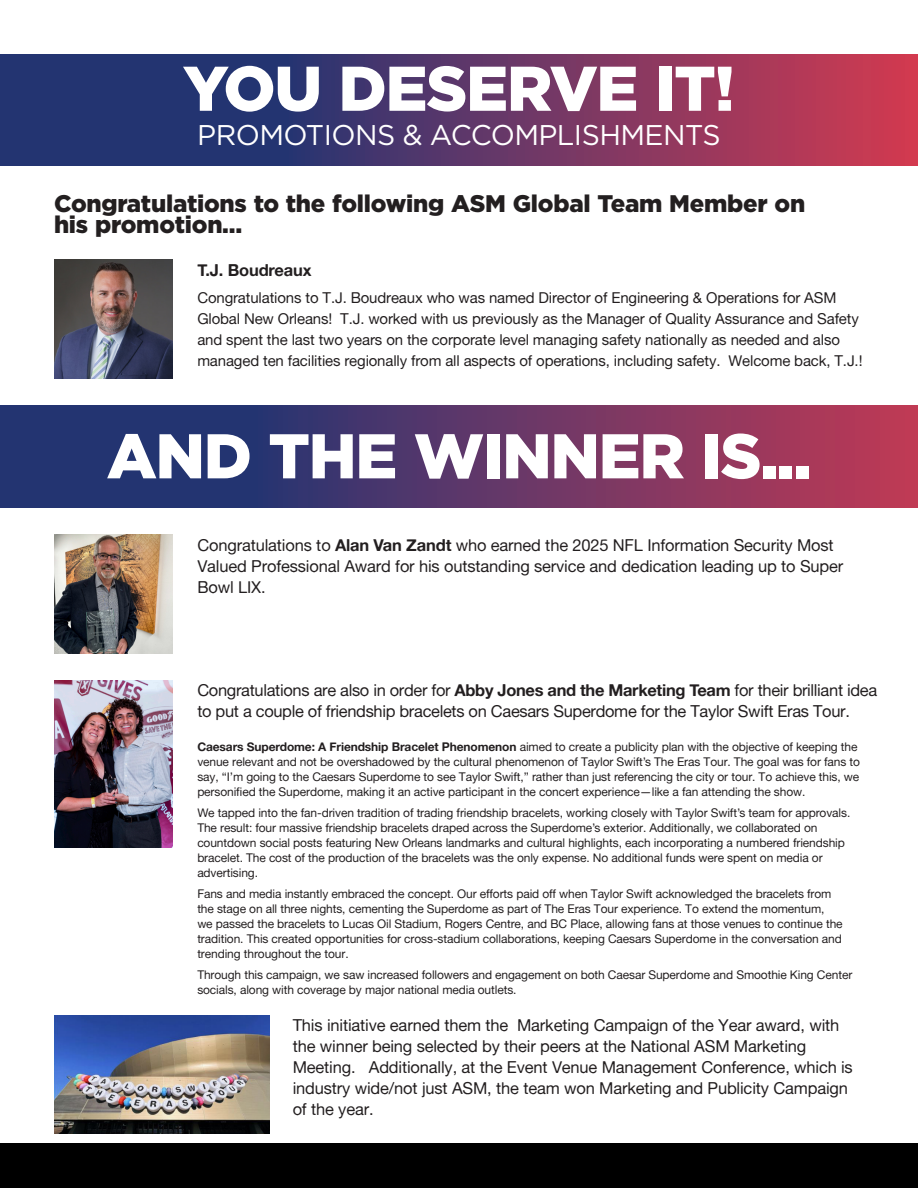
<style>
.page{position:relative;width:918px;height:1188px;background:#fff}
.page>*{position:absolute;margin:0;border:0;box-sizing:border-box;transform-origin:0 0}
.t1{font:900 63px "Gotham";letter-spacing:-.02em;color:#fff}
.t2{font:28.5px "Gotham";letter-spacing:-.02em;color:#fff}
.Body{font:900 24px/21px "Gotham";letter-spacing:-.01em;color:#231f20}
.Body-2{font:16.5px/21px "Alte Haas Grotesk";letter-spacing:-.01em;color:#231f20}
.Body-3{font:16.5px "Alte Haas Grotesk Bold";letter-spacing:-.01em;color:#231f20}
.Body-4{font:15px/21px "Alte Haas Grotesk";letter-spacing:-.01em;color:#231f20}
.Body-5{font:12px/15px "Alte Haas Grotesk";letter-spacing:-.01em;color:#231f20}
.s1{font-family:"Alte Haas Grotesk Bold"}
</style>
<div class="page">
<div style="left:0;top:1143px;width:918px;height:45px;background:#000"></div>
<svg style="left:0;top:54px;width:918px;height:112px;background:#623666"></svg>
<img style="left:54px;top:260px;width:119px;height:119px">
<img style="left:54px;top:535px;width:119px;height:118px">
<svg style="left:0;top:406px;width:918px;height:102px;background:#5f3667"></svg>
<img style="left:54px;top:680px;width:119px;height:168px">
<img style="left:54px;top:1015px;width:216px;height:119px">
<h1 class="t1" style="left:183px;top:45px;width:553px">YOU DESERVE IT!</h1>
<p class="t2" style="left:197px;top:117px;width:525px">PROMOTIONS &amp; ACCOMPLISHMENTS</p>
<p class="Body" style="left:54px;top:193px;width:753px">Congratulations to the following ASM Global Team Member on his promotion…</p>
<p class="Body-3" style="left:197px;top:260px;width:116px">T.J. Boudreaux</p>
<p class="Body-4" style="left:197px;top:287px;width:667px">Congratulations to T.J. Boudreaux who was named Director of Engineering &amp; Operations for ASM Global New Orleans! T.J. worked with us previously as the Manager of Quality Assurance and Safety and spent the last two years on the corporate level managing safety nationally as needed and also managed ten facilities regionally from all aspects of operations, including safety. Welcome back, T.J.!</p>
<h1 class="t1" style="left:107px;top:413px;width:706px">AND THE WINNER IS...</h1>
<p class="Body-2" style="left:197px;top:534px;width:648px">Congratulations to <span class="s1">Alan Van Zandt</span> who earned the 2025 NFL Information Security Most<br>Valued Professional Award for his outstanding service and dedication leading up to Super<br>Bowl LIX.</p>
<p class="Body-2" style="left:197px;top:680px;width:681px">Congratulations are also in order for <span class="s1">Abby Jones and the Marketing Team</span> for their brilliant idea to put a couple of friendship bracelets on Caesars Superdome for the Taylor Swift Eras Tour.</p>
<p class="Body-5" style="left:197px;top:740px;width:664px"><span class="s1">Caesars Superdome: A Friendship Bracelet Phenomenon</span> aimed to create a publicity plan with the objective of keeping the venue relevant and not be overshadowed by the cultural phenomenon of Taylor Swift’s The Eras Tour. The goal was for fans to say, “I’m going to the Caesars Superdome to see Taylor Swift,” rather than just referencing the city or tour. To achieve this, we personified the Superdome, making it an active participant in the concert experience—like a fan attending the show.</p>
<p class="Body-5" style="left:197px;top:806px;width:655px">We tapped into the fan-driven tradition of trading friendship bracelets, working closely with Taylor Swift’s team for approvals.<br>The result: four massive friendship bracelets draped across the Superdome’s exterior. Additionally, we collaborated on countdown social posts featuring New Orleans landmarks and cultural highlights, each incorporating a numbered friendship bracelet. The cost of the production of the bracelets was the only expense. No additional funds were spent on media or advertising.</p>
<p class="Body-5" style="left:197px;top:887px;width:647px">Fans and media instantly embraced the concept. Our efforts paid off when Taylor Swift acknowledged the bracelets from the stage on all three nights, cementing the Superdome as part of The Eras Tour experience. To extend the momentum, we passed the bracelets to Lucas Oil Stadium, Rogers Centre, and BC Place, allowing fans at those venues to continue the tradition. This created opportunities for cross-stadium collaborations, keeping Caesars Superdome in the conversation and trending throughout the tour.</p>
<p class="Body-5" style="left:197px;top:968px;width:656px">Through this campaign, we saw increased followers and engagement on both Caesar Superdome and Smoothie King Center socials, along with coverage by major national media outlets.</p>
<p class="Body-2" style="left:293px;top:1014px;width:562px">This initiative earned them the Marketing Campaign of the Year award, with the winner being selected by their peers at the National ASM Marketing Meeting. Additionally, at the Event Venue Management Conference, which is industry wide/not just ASM, the team won Marketing and Publicity Campaign of the year.</p>
</div>
